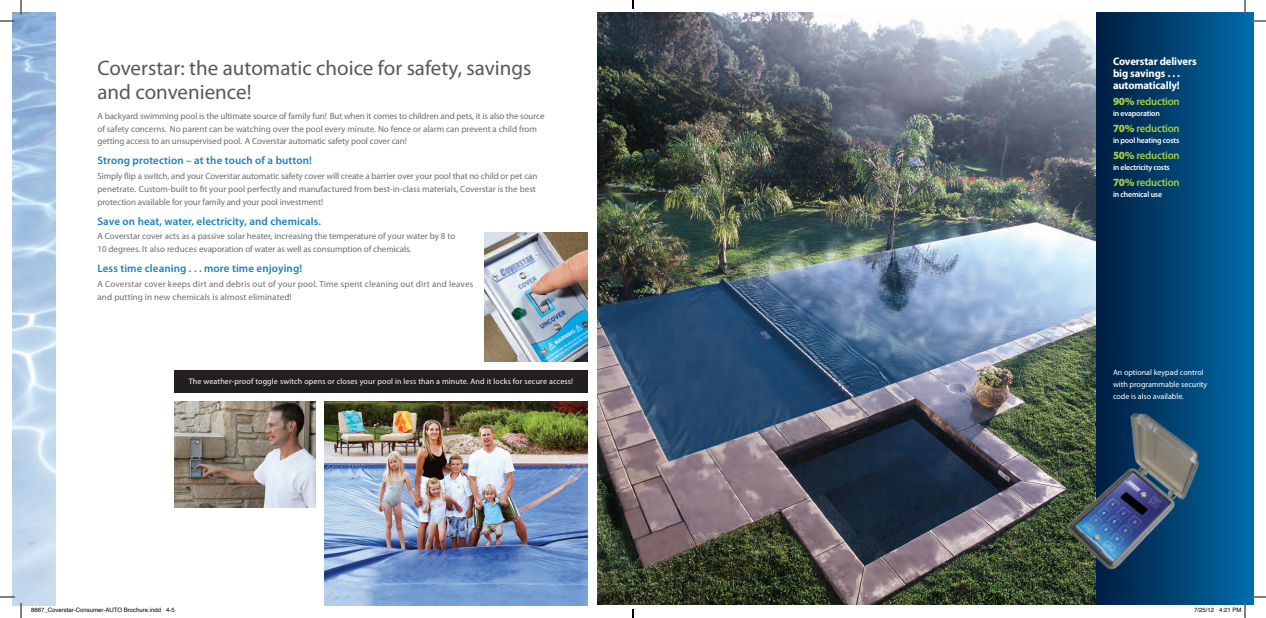
<style>
.page{position:relative;width:1266px;height:618px;background:#fff}
.page>*{position:absolute;margin:0;border:0;box-sizing:border-box;transform-origin:0 0}
.t1{font:21px/24px "Myriad Pro";color:#57585a}
.t2{font:600 11px "Myriad Pro";letter-spacing:.01em;color:#1d80bd}
.t3{font:600 11px "Myriad Pro";letter-spacing:-.02em;color:#a6ce3b}
.t4{font:700 11px/12px "Myriad Pro";letter-spacing:-.01em;color:#fff}
.t5{font:9px/12.8px "Myriad Pro";letter-spacing:-.01em;color:#6c6d70}
.t6{font:9px/12.8px "Myriad Pro";letter-spacing:.02em;color:#6c6d70}
.t7{font:8px/12px "Myriad Pro";letter-spacing:.015em;color:#fff}
.t8{font:600 8px "Myriad Pro";letter-spacing:-.02em;color:#fff}
.t9{font:6px "Helvetica";color:#000}
.s1{font-weight:900}
</style>
<div class="page">
<div style="left:1095px;top:12px;width:159px;height:593px;background:linear-gradient(to right,#001c3e,#006baa)"></div>
<img style="left:597px;top:12px;width:498px;height:592px">
<img style="left:13px;top:12px;width:42px;height:594px">
<img style="left:324px;top:401px;width:264px;height:205px">
<img style="left:174px;top:401px;width:142px;height:107px">
<img style="left:1040px;top:388px;width:187px;height:210px">
<img style="left:485px;top:233px;width:103px;height:129px">
<div style="left:174px;top:370px;width:414px;height:23px;background:#231f20"></div>
<svg style="left:0;top:0;width:22px;height:22px"></svg>
<svg style="left:0;top:596px;width:22px;height:22px"></svg>
<svg style="left:1244px;top:0;width:22px;height:22px"></svg>
<svg style="left:1194px;top:596px;width:72px;height:22px"></svg>
<svg style="left:632px;top:0;width:2px;height:9px"></svg>
<svg style="left:632px;top:609px;width:2px;height:9px"></svg>
<h1 class="t1" style="left:97px;top:55px;width:436px">Coverstar: the automatic choice for safety, savings and convenience!</h1>
<p class="t5" style="left:97px;top:109px;width:449px">A backyard swimming pool is the ultimate source of family fun! But when it comes to children and pets, it is also the source of safety concerns. No parent can be watching over the pool every minute. No fence or alarm can prevent a child from getting access to an unsupervised pool. A Coverstar automatic safety pool cover can!</p>
<p class="t2" style="left:97px;top:154px;width:216px">Strong protection – at the touch of a button!</p>
<p class="t5" style="left:97px;top:170px;width:442px">Simply flip a switch, and your Coverstar automatic safety cover will create a barrier over your pool that no child or pet can penetrate. Custom-built to fit your pool perfectly and manufactured from best-in-class materials, Coverstar is the best protection available for your family and your pool investment!</p>
<p class="t2" style="left:97px;top:214px;width:225px">Save on heat, water, electricity, and chemicals.</p>
<p class="t5" style="left:97px;top:230px;width:359px">A Coverstar cover acts as a passive solar heater, increasing the temperature of your water by 8 to<br>10 degrees. It also reduces evaporation of water as well as consumption of chemicals.</p>
<p class="t2" style="left:97px;top:261px;width:206px">Less time cleaning . . . more time enjoying!</p>
<p class="t6" style="left:97px;top:277px;width:377px">A Coverstar cover keeps dirt and debris out of your pool. Time spent cleaning out dirt and leaves and putting in new chemicals is almost eliminated!</p>
<p class="t7" style="left:189px;top:375px;width:386px">The weather-proof toggle switch opens or closes your pool in less than a minute. And it locks for secure access!</p>
<p class="t4" style="left:1113px;top:55px;width:85px">Coverstar delivers big savings . . . automatically!</p>
<p class="t3" style="left:1113px;top:95px;width:68px"><span class="s1">90%</span> reduction</p>
<p class="t8" style="left:1113px;top:108px;width:48px">in evaporation</p>
<p class="t3" style="left:1113px;top:122px;width:68px"><span class="s1">70%</span> reduction</p>
<p class="t8" style="left:1113px;top:135px;width:68px">in pool heating costs</p>
<p class="t3" style="left:1113px;top:149px;width:68px"><span class="s1">50%</span> reduction</p>
<p class="t8" style="left:1113px;top:162px;width:58px">in electricity costs</p>
<p class="t3" style="left:1113px;top:176px;width:68px"><span class="s1">70%</span> reduction</p>
<p class="t8" style="left:1113px;top:189px;width:51px">in chemical use</p>
<p class="t7" style="left:1113px;top:366px;width:96px">An optional keypad control with programmable security code is also available.</p>
<p class="t9" style="left:31px;top:605px;width:145px">8867_Coverstar-Consumer-AUTO Brochure.indd 4-5</p>
<p class="t9" style="left:1194px;top:605px;width:49px">7/25/12 4:21 PM</p>
</div>
